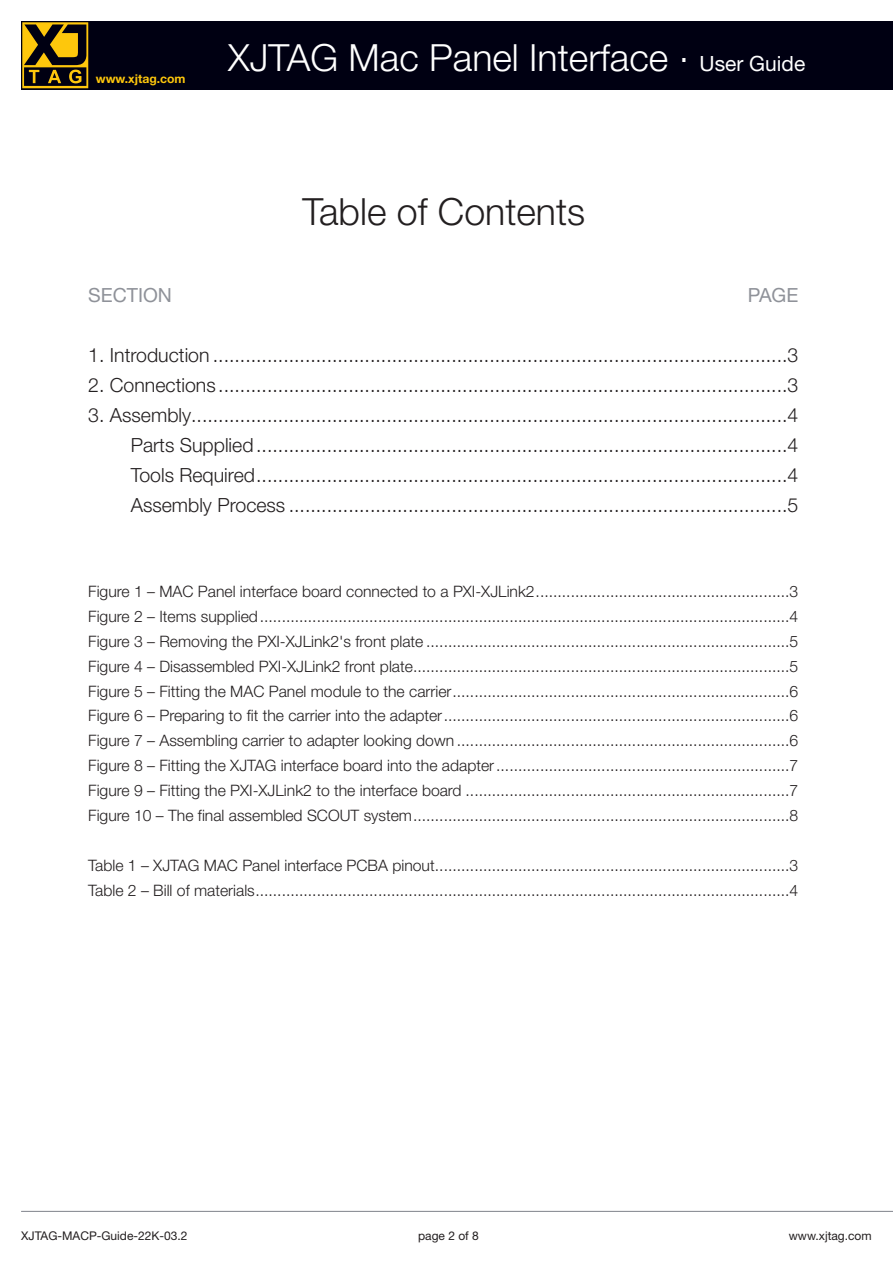
<style>
.page{position:relative;width:893px;height:1263px;background:#fff}
.page>*{position:absolute;margin:0;border:0;box-sizing:border-box;transform-origin:0 0}
.t1{font:300 37.5px "Helvetica Neue LT";color:#fff}
.t2{font:300 37.5px "Helvetica Neue LT";color:#231f20}
.t3{font:300 19.5px/30px "Helvetica Neue LT";color:#231f20;text-align:justify}
.t4{font:19.5px "Helvetica Neue LT";color:#8f9299}
.t5{font:300 15.75px/24.9px "Helvetica Neue LT";color:#231f20;text-align:justify}
.t6{font:700 12.15px "Helvetica Neue LT";color:#fec70c}
.t7{font:12px "Helvetica Neue LT";color:#231f20}
.s1{font-weight:400;font-size:21px}
</style>
<div class="page">
<div style="left:21px;top:21px;width:872px;height:68px;background:#000012"></div>
<svg style="left:22px;top:22px;width:66px;height:66px"></svg>
<hr style="left:21px;top:1211px;width:872px;height:1px;background:#8f9299">
<p class="t6" style="left:96px;top:72px;width:91px">www.xjtag.com</p>
<h1 class="t1" style="left:228px;top:35px;width:579px">XJTAG Mac Panel Interface . <span class="s1">User Guide</span></h1>
<h1 class="t2" style="left:302px;top:189px;width:284px">Table of Contents</h1>
<p class="t4" style="left:88px;top:283px;width:85px">SECTION</p>
<p class="t4" style="left:748px;top:283px;width:52px">PAGE</p>
<p class="t3" style="left:88px;top:340px;width:712px">1. Introduction ..........................................................................................................3</p>
<p class="t3" style="left:88px;top:370px;width:712px">2. Connections .........................................................................................................3</p>
<p class="t3" style="left:131px;top:400px;width:669px;text-indent:-43px">3. Assembly..............................................................................................................4<br>Parts Supplied..................................................................................................4<br>Tools Required..................................................................................................4<br>Assembly Process ............................................................................................5</p>
<p class="t5" style="left:88px;top:579px;width:712px">Figure 1 – MAC Panel interface board connected to a PXI-XJLink2..........................................................3<br>Figure 2 – Items supplied.........................................................................................................................4<br>Figure 3 – Removing the PXI-XJLink2's front plate ...................................................................................5<br>Figure 4 – Disassembled PXI-XJLink2 front plate......................................................................................5<br>Figure 5 – Fitting the MAC Panel module to the carrier.............................................................................6<br>Figure 6 – Preparing to fit the carrier into the adapter...............................................................................6<br>Figure 7 – Assembling carrier to adapter looking down ............................................................................6<br>Figure 8 – Fitting the XJTAG interface board into the adapter...................................................................7<br>Figure 9 – Fitting the PXI-XJLink2 to the interface board ..........................................................................7<br>Figure 10 – The final assembled SCOUT system......................................................................................8</p>
<p class="t5" style="left:88px;top:852px;width:712px">Table 1 – XJTAG MAC Panel interface PCBA pinout.................................................................................3<br>Table 2 – Bill of materials..........................................................................................................................4</p>
<p class="t7" style="left:21px;top:1229px;width:168px">XJTAG-MACP-Guide-22K-03.2</p>
<p class="t7" style="left:789px;top:1229px;width:84px">www.xjtag.com</p>
<p class="t7" style="left:418px;top:1229px;width:62px">page 2 of 8</p>
</div>
